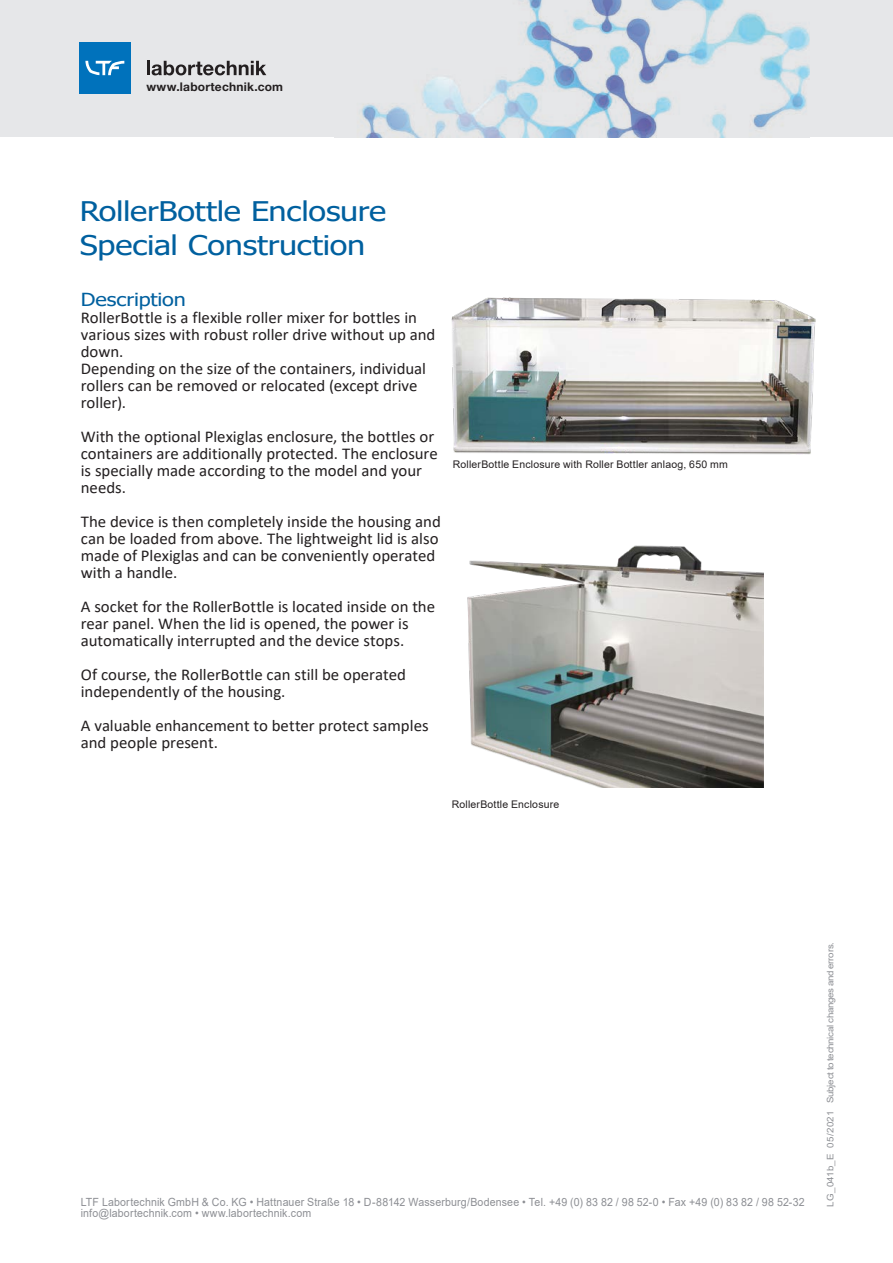
<style>
.page{position:relative;width:893px;height:1263px;background:#fff}
.page>*{position:absolute;margin:0;border:0;box-sizing:border-box;transform-origin:0 0}
.Headline{font:27px "Tahoma";letter-spacing:-.01em;color:#00609f;scale:1.2 1}
.Subline{font:18px "Tahoma";letter-spacing:-.005em;color:#00609f;scale:1.2 1}
.Subline-2{font:16.5px/17px "Calibri";color:#231f20}
.t1{font:700 12px "Helvetica Neue LT Std";letter-spacing:.015em;color:#231f20}
.t2{font:11.25px/11.2px "Arial";letter-spacing:.015em;color:#8d8f94;scale:.94 1}
.t3{font:10.5px "Arial";letter-spacing:.015em;color:#231f20}
.t4{font:9px "Arial";letter-spacing:-.03em;color:#8d8f94;scale:1.08 1}
</style>
<div class="page">
<div style="left:0;top:0;width:893px;height:137px;background:#e6e7e9"></div>
<img style="left:361px;top:0;width:449px;height:137px">
<hr style="left:147px;top:61px;width:3px;height:14px;background:#231f20">
<svg style="left:152px;top:61px;width:114px;height:14px"></svg>
<div style="left:80px;top:43px;width:51px;height:51px;background:#0072bc"></div>
<svg style="left:85px;top:61px;width:39px;height:14px"></svg>
<img style="left:451px;top:297px;width:365px;height:158px">
<img style="left:467px;top:545px;width:296px;height:243px">
<p class="t1" style="left:146px;top:80px;width:138px">www.labortechnik.com</p>
<p class="Headline" style="left:80px;top:193px;width:257px">RollerBottle Enclosure</p>
<p class="Headline" style="left:80px;top:227px;width:239px">Special Construction</p>
<p class="Subline" style="left:81px;top:288px;width:89px">Description</p>
<p class="Subline-2" style="left:81px;top:309px;width:356px">RollerBottle is a flexible roller mixer for bottles in various sizes with robust roller drive without up and down.</p>
<p class="Subline-2" style="left:81px;top:360px;width:347px">Depending on the size of the containers, individual rollers can be removed or relocated (except drive roller).</p>
<p class="Subline-2" style="left:81px;top:428px;width:359px">With the optional Plexiglas enclosure, the bottles or containers are additionally protected. The enclosure is specially made according to the model and your needs.</p>
<p class="Subline-2" style="left:81px;top:513px;width:362px">The device is then completely inside the housing and can be loaded from above. The lightweight lid is also made of Plexiglas and can be conveniently operated with a handle.</p>
<p class="Subline-2" style="left:81px;top:598px;width:356px">A socket for the RollerBottle is located inside on the rear panel. When the lid is opened, the power is automatically interrupted and the device stops.</p>
<p class="Subline-2" style="left:81px;top:666px;width:327px">Of course, the RollerBottle can still be operated independently of the housing.</p>
<p class="Subline-2" style="left:81px;top:717px;width:349px">A valuable enhancement to better protect samples and people present.</p>
<p class="t3" style="left:453px;top:457px;width:277px">RollerBottle Enclosure with Roller Bottler anlaog, 650 mm</p>
<p class="t3" style="left:452px;top:797px;width:109px">RollerBottle Enclosure</p>
<p class="t2" style="left:81px;top:1196px;width:771px">LTF Labortechnik GmbH &amp; Co. KG • Hattnauer Straße 18 • D-88142 Wasserburg/Bodensee • Tel. +49 (0) 83 82 / 98 52-0 • Fax +49 (0) 83 82 / 98 52-32 info@labortechnik.com • www.labortechnik.com</p>
<p class="t4" style="left:824px;top:1206px;width:246px;rotate:-90deg">LG_041b_E 05/2021 Subject to technical changes and errors.</p>
</div>
